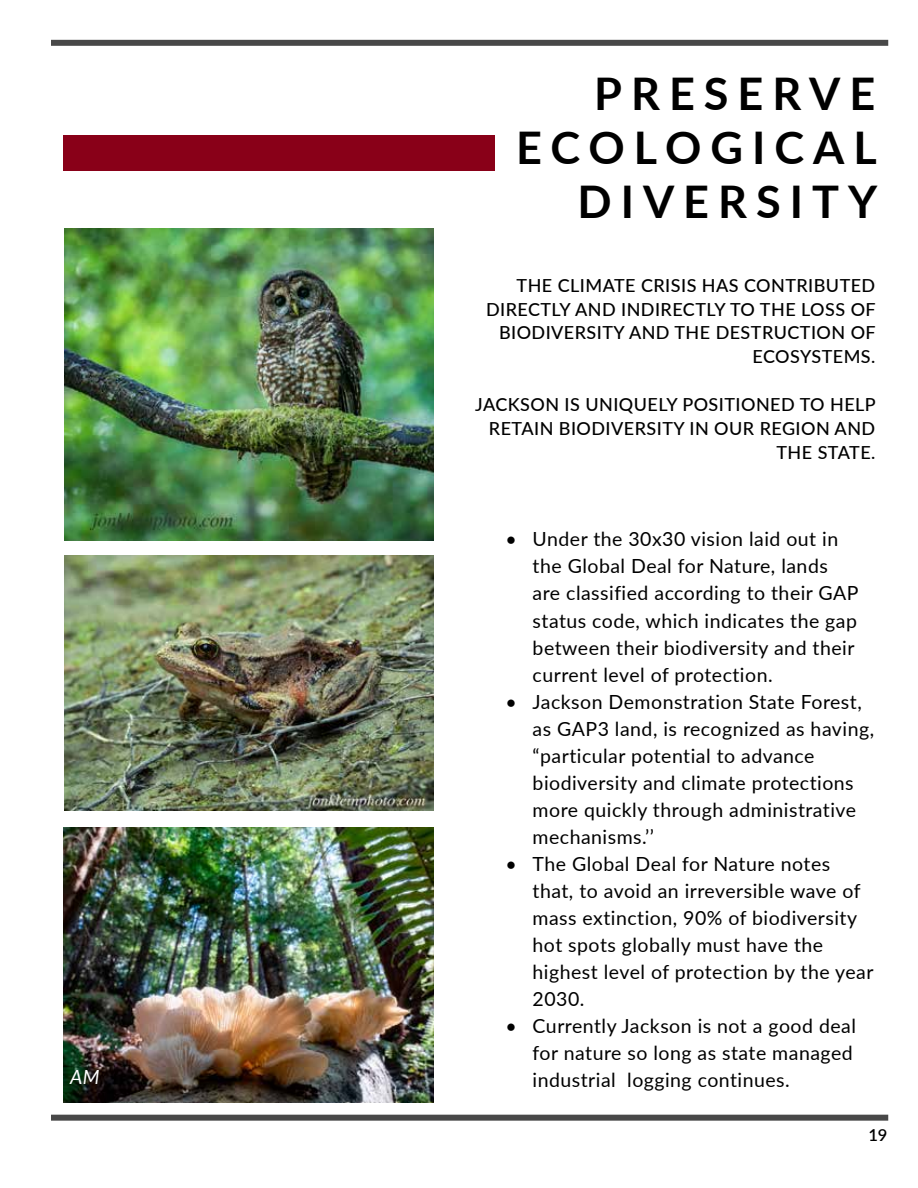
<style>
.page{position:relative;width:918px;height:1188px;background:#fff}
.page>*{position:absolute;margin:0;border:0;box-sizing:border-box;transform-origin:0 0}
.t1{font:700 45px/54px "Lato";letter-spacing:.2em;color:#000;text-align:right}
.t2{font:19.5px/27px "Lato";letter-spacing:.025em;color:#000}
.t3{font:italic 19.5px "Lato";color:#fff}
.t4{font:500 18px/24px "Lato";letter-spacing:.025em;color:#000;text-align:right}
.t5{font:600 16.5px "Lato";color:#000}
</style>
<div class="page">
<img style="left:65px;top:228px;width:369px;height:312px">
<img style="left:64px;top:555px;width:370px;height:255px">
<div style="left:64px;top:135px;width:431px;height:35px;background:#890018"></div>
<div style="left:51px;top:1115px;width:837px;height:6px;background:#484848"></div>
<div style="left:51px;top:40px;width:837px;height:6px;background:#484848"></div>
<img style="left:64px;top:828px;width:370px;height:275px">
<h1 class="t1" style="left:516px;top:65px;width:362px">PRESERVE<br>ECOLOGICAL<br>DIVERSITY</h1>
<p class="t4" style="left:486px;top:272px;width:391px">THE CLIMATE CRISIS HAS CONTRIBUTED<br>DIRECTLY AND INDIRECTLY TO THE LOSS OF<br>BIODIVERSITY AND THE DESTRUCTION OF<br>ECOSYSTEMS.</p>
<p class="t4" style="left:475px;top:392px;width:402px">JACKSON IS UNIQUELY POSITIONED TO HELP<br>RETAIN BIODIVERSITY IN OUR REGION AND<br>THE STATE.</p>
<p class="t2" style="left:533px;top:525px;width:327px;text-indent:-27px">• Under the 30x30 vision laid out in the Global Deal for Nature, lands are classified according to their GAP status code, which indicates the gap between their biodiversity and their current level of protection.</p>
<p class="t2" style="left:533px;top:687px;width:343px;text-indent:-27px">• Jackson Demonstration State Forest, as GAP3 land, is recognized as having, “particular potential to advance biodiversity and climate protections more quickly through administrative mechanisms.’’</p>
<p class="t2" style="left:533px;top:849px;width:342px;text-indent:-27px">• The Global Deal for Nature notes that, to avoid an irreversible wave of mass extinction, 90% of biodiversity hot spots globally must have the highest level of protection by the year<br>2030.</p>
<p class="t2" style="left:506px;top:1011px;width:352px;text-align:right">• Currently Jackson is not a good deal for nature so long as state managed</p>
<p class="t3" style="left:70px;top:1063px;width:31px">AM</p>
<p class="t2" style="left:533px;top:1065px;width:259px">industrial logging continues.</p>
<p class="t5" style="left:868px;top:1123px;width:21px">19</p>
</div>
